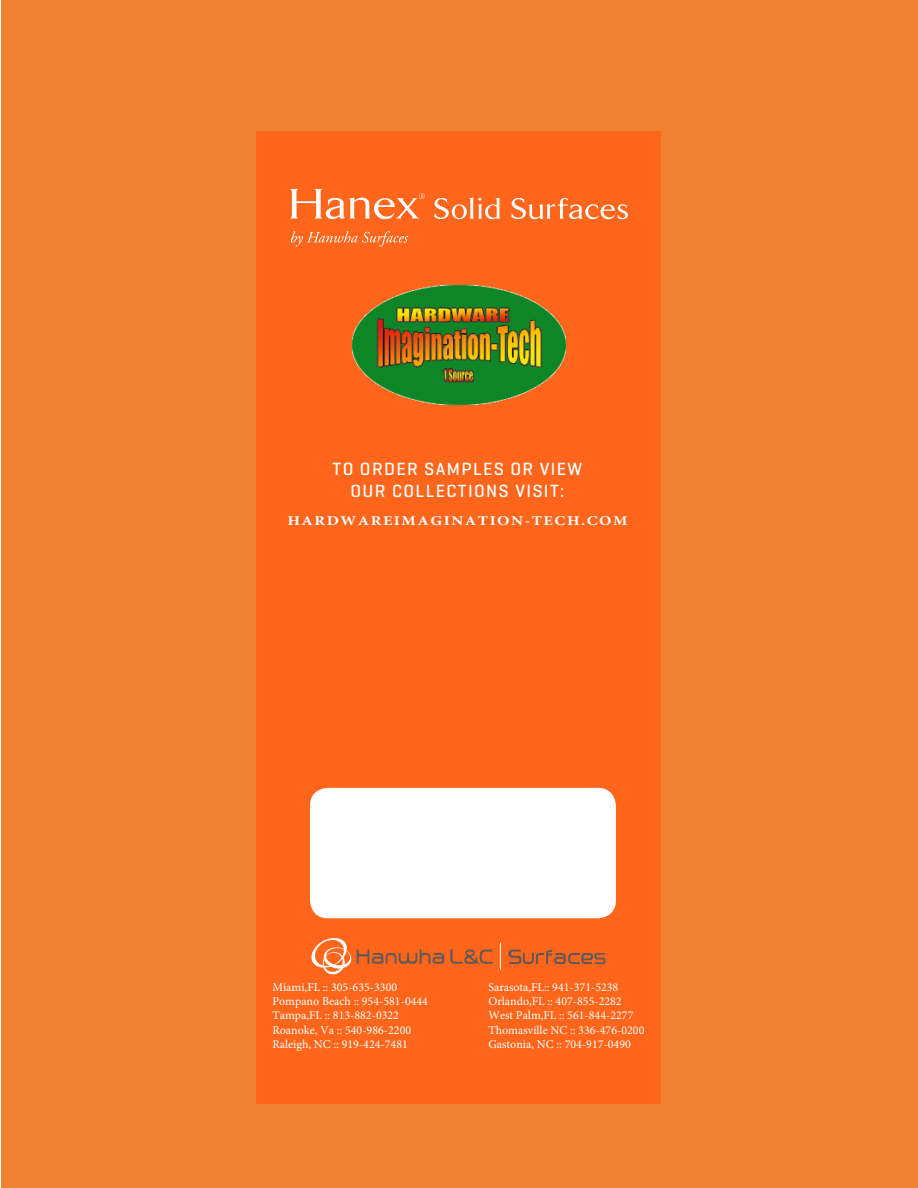
<style>
.page{position:relative;width:918px;height:1188px;background:#fff}
.page>*{position:absolute;margin:0;border:0;box-sizing:border-box;transform-origin:0 0}
.t1{font:500 18px/21.6px "Geogrotesque";letter-spacing:.075em;color:#fff;text-align:center}
.t2{font:700 13.5px "Minion Pro";letter-spacing:.095em;color:#fff;scale:1.2 1}
.t3{font:12px "Minion Pro";color:#fff}
</style>
<div class="page">
<div style="left:1px;top:0;width:917px;height:1188px;background:#f08130"></div>
<div style="left:256px;top:131px;width:405px;height:972px;background:#ff661c"></div>
<svg style="left:309px;top:936px;width:135px;height:40px;background:#f27032"></svg>
<svg style="left:450px;top:949px;width:43px;height:15px"></svg>
<svg style="left:509px;top:950px;width:96px;height:14px"></svg>
<svg style="left:500px;top:943px;width:1px;height:27px"></svg>
<div style="left:310px;top:788px;width:306px;height:130px;background:#fff;border-radius:18px"></div>
<svg style="left:290px;top:189px;width:136px;height:30px;background:#ff8b53"></svg>
<svg style="left:434px;top:197px;width:67px;height:22px"></svg>
<svg style="left:512px;top:198px;width:116px;height:21px;background:#ff8b54"></svg>
<svg style="left:291px;top:231px;width:117px;height:16px;background:#ff7c3d"></svg>
<img style="left:353px;top:285px;width:212px;height:119px">
<p class="t1" style="left:333px;top:458px;width:251px">TO ORDER SAMPLES OR VIEW<br>OUR COLLECTIONS VISIT:</p>
<p class="t2" style="left:287px;top:511px;width:285px">HARDWAREIMAGINATION-TECH.COM</p>
<p class="t3" style="left:272px;top:979px;width:126px">Miami,FL :: 305-635-3300</p>
<p class="t3" style="left:488px;top:979px;width:132px">Sarasota,FL:: 941-371-5238</p>
<p class="t3" style="left:272px;top:993px;width:157px">Pompano Beach :: 954-581-0444</p>
<p class="t3" style="left:488px;top:993px;width:135px">Orlando,FL :: 407-855-2282</p>
<p class="t3" style="left:272px;top:1008px;width:128px">Tampa,FL :: 813-882-0322</p>
<p class="t3" style="left:488px;top:1008px;width:147px">West Palm,FL :: 561-844-2277</p>
<p class="t3" style="left:272px;top:1022px;width:140px">Roanoke, Va :: 540-986-2200</p>
<p class="t3" style="left:488px;top:1022px;width:158px">Thomasville NC :: 336-476-0200</p>
<p class="t3" style="left:272px;top:1036px;width:137px">Raleigh, NC :: 919-424-7481</p>
<p class="t3" style="left:488px;top:1036px;width:144px">Gastonia, NC :: 704-917-0490</p>
</div>
